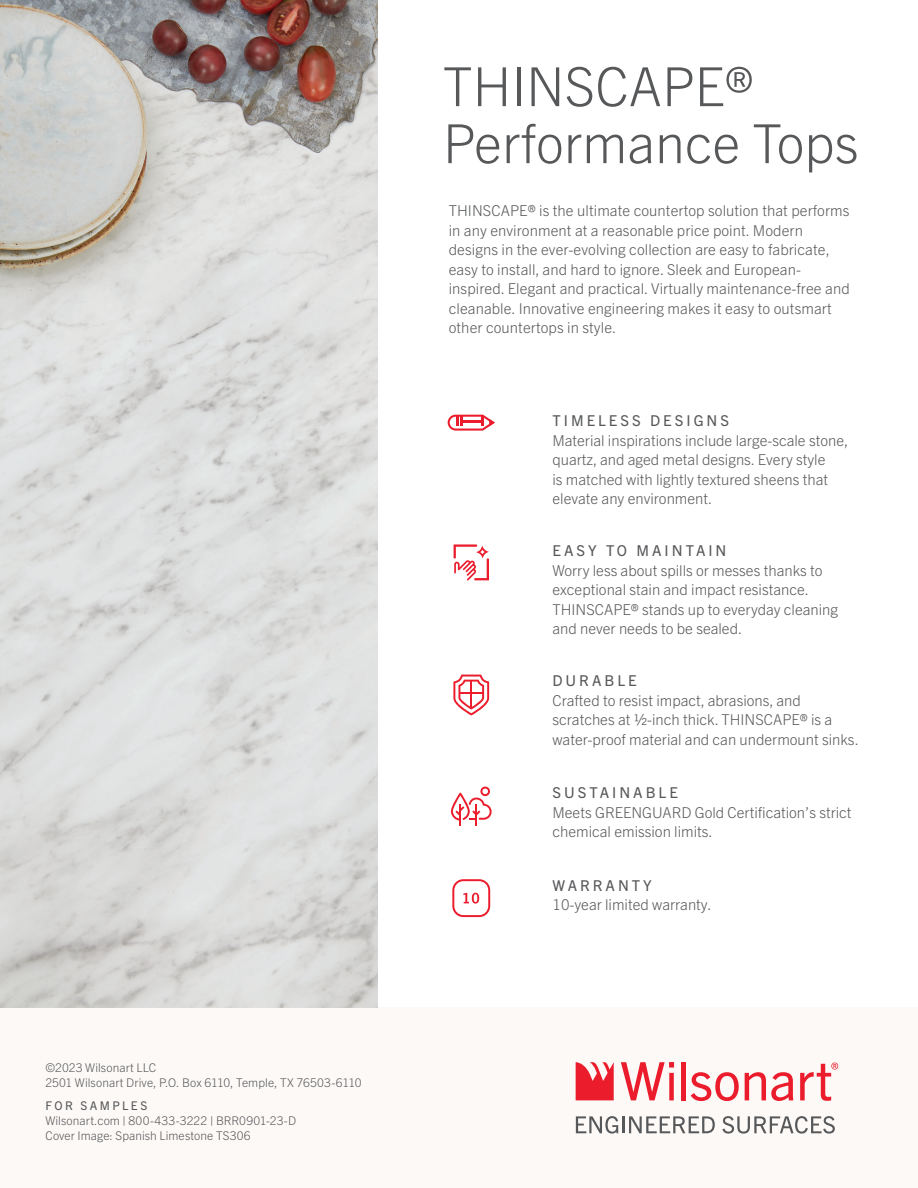
<style>
.page{position:relative;width:918px;height:1188px;background:#fff}
.page>*{position:absolute;margin:0;border:0;box-sizing:border-box;transform-origin:0 0}
.t1{font:300 54px "Trade Gothic Next LT Pro";color:#57585a}
.Standard_Issue_Conta{font:300 15px/19.5px "Trade Gothic Next LT Pro";color:#57585a}
.t2{font:15px "Trade Gothic Next LT Pro";letter-spacing:.2em;color:#57585a}
.Standard_Issue_Conta-2{font:300 12px/15px "Trade Gothic Next LT Pro";letter-spacing:.005em;color:#57585a}
.s1{font-weight:400}
</style>
<div class="page">
<div style="left:0;top:1008px;width:918px;height:180px;background:#fcf9f7"></div>
<svg style="left:576px;top:1062px;width:38px;height:38px"></svg>
<svg style="left:621px;top:1062px;width:53px;height:38px"></svg>
<div style="left:681px;top:1062px;width:5px;height:38px;background:#eb1c2c"></div>
<svg style="left:691px;top:1072px;width:48px;height:29px"></svg>
<svg style="left:745px;top:1072px;width:48px;height:29px"></svg>
<svg style="left:800px;top:1063px;width:38px;height:38px"></svg>
<svg style="left:576px;top:1116px;width:42px;height:18px"></svg>
<hr style="left:622px;top:1116px;width:3px;height:17px;background:#57585a">
<svg style="left:629px;top:1116px;width:86px;height:17px"></svg>
<svg style="left:722px;top:1116px;width:113px;height:18px"></svg>
<svg style="left:452px;top:879px;width:38px;height:38px"></svg>
<svg style="left:448px;top:415px;width:47px;height:16px"></svg>
<svg style="left:454px;top:544px;width:35px;height:37px"></svg>
<svg style="left:453px;top:675px;width:36px;height:40px"></svg>
<hr style="left:470px;top:681px;width:2px;height:27px;background:#eb1c2c">
<hr style="left:459px;top:692px;width:24px;height:2px;background:#eb1c2c">
<hr style="left:475px;top:804px;width:2px;height:21px;background:#eb1c2c">
<hr style="left:459px;top:804px;width:2px;height:21px;background:#eb1c2c">
<svg style="left:451px;top:787px;width:41px;height:34px"></svg>
<img style="left:0;top:0;width:378px;height:1008px">
<p class="Standard_Issue_Conta-2" style="left:45px;top:1059px;width:318px">©2023 Wilsonart LLC<br>2501 Wilsonart Drive, P.O. Box 6110, Temple, TX 76503-6110</p>
<p class="Standard_Issue_Conta-2" style="left:45px;top:1098px;width:252px"><span class="s1">FOR SAMPLES<br></span>Wilsonart.com | 800-433-3222 | BRR0901-23-D<br>Cover Image: Spanish Limestone TS306</p>
<p class="t1" style="left:443px;top:49px;width:312px">THINSCAPE®</p>
<p class="t1" style="left:443px;top:106px;width:417px">Performance Tops</p>
<p class="Standard_Issue_Conta" style="left:449px;top:200px;width:402px">THINSCAPE® is the ultimate countertop solution that performs in any environment at a reasonable price point. Modern designs in the ever-evolving collection are easy to fabricate, easy to install, and hard to ignore. Sleek and European&shy;inspired. Elegant and practical. Virtually maintenance-free and cleanable. Innovative engineering makes it easy to outsmart other countertops in style.</p>
<p class="t2" style="left:552px;top:410px;width:178px">TIMELESS DESIGNS</p>
<p class="Standard_Issue_Conta" style="left:552px;top:430px;width:297px">Material inspirations include large-scale stone, quartz, and aged metal designs. Every style<br>is matched with lightly textured sheens that elevate any environment.</p>
<p class="t2" style="left:552px;top:540px;width:176px">EASY TO MAINTAIN</p>
<p class="Standard_Issue_Conta" style="left:552px;top:559px;width:287px">Worry less about spills or messes thanks to exceptional stain and impact resistance.<br>THINSCAPE® stands up to everyday cleaning and never needs to be sealed.</p>
<p class="t2" style="left:552px;top:670px;width:86px">DURABLE</p>
<p class="Standard_Issue_Conta" style="left:552px;top:689px;width:308px">Crafted to resist impact, abrasions, and scratches at ½-inch thick. THINSCAPE® is a water-proof material and can undermount sinks.</p>
<p class="t2" style="left:552px;top:782px;width:127px">SUSTAINABLE</p>
<p class="Standard_Issue_Conta" style="left:552px;top:801px;width:301px">Meets GREENGUARD Gold Certification’s strict chemical emission limits.</p>
<p class="t2" style="left:552px;top:875px;width:101px">WARRANTY</p>
<p class="Standard_Issue_Conta" style="left:552px;top:894px;width:161px">10-year limited warranty.</p>
</div>
